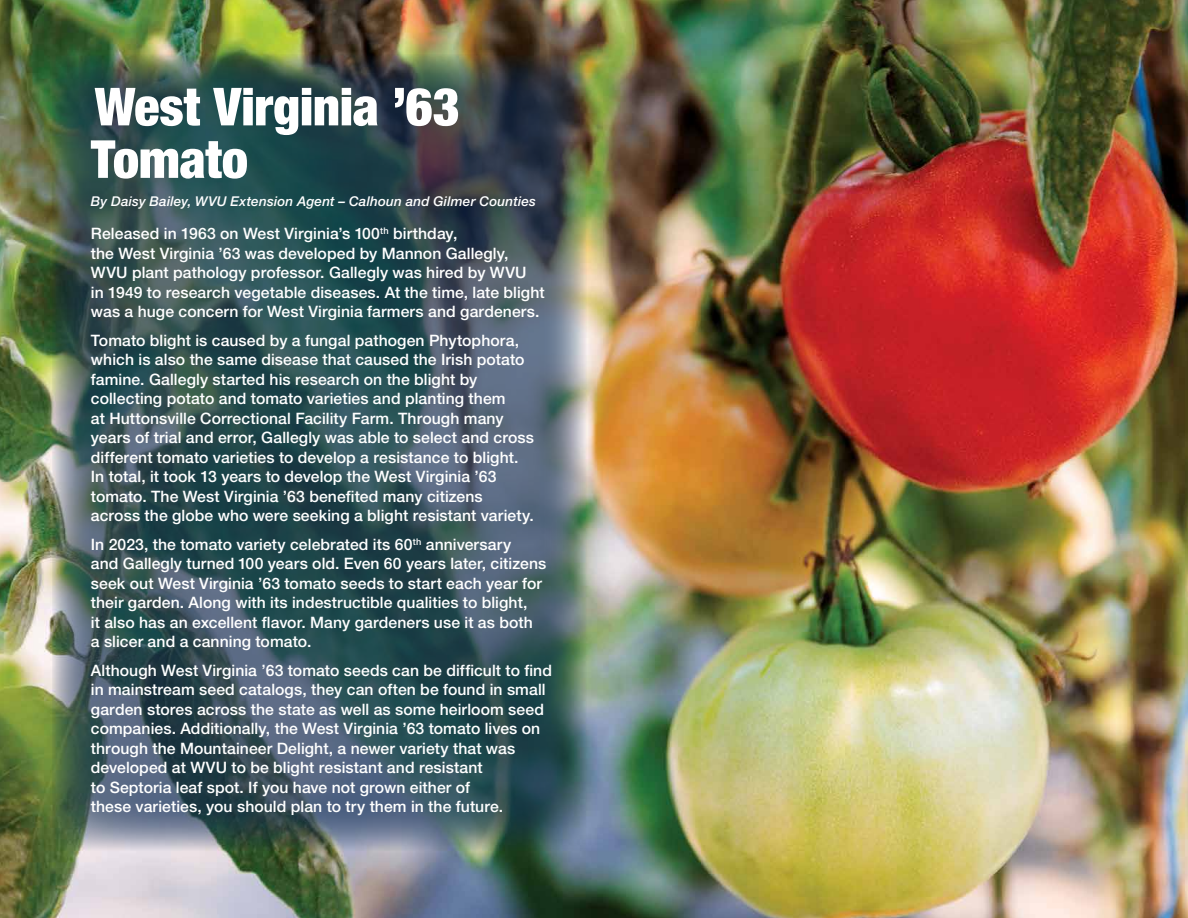
<style>
.page{position:relative;width:1188px;height:918px;background:#fff}
.page>*{position:absolute;margin:0;border:0;box-sizing:border-box;transform-origin:0 0}
.Heading_2_-_ARTICLE_TITLE{font:900 condensed 52.5px/52.5px "Helvetica Neue LT Std";letter-spacing:-.005em;color:#fff}
.ARTICLE_TEXT{font:500 15.75px/19.5px "Helvetica Neue LT Std";letter-spacing:.005em;color:#fff}
.ARTICLE_AUTHOR{font:italic 500 13.5px "Helvetica Neue LT Std";letter-spacing:.015em;color:#fff}
</style>
<div class="page">
<img style="left:0;top:0;width:1188px;height:918px">
<img style="left:52px;top:54px;width:535px;height:796px">
<p class="Heading_2_-_ARTICLE_TITLE" style="left:91px;top:80px;width:370px">West Virginia ’63<br>Tomato</p>
<p class="ARTICLE_AUTHOR" style="left:91px;top:194px;width:447px">By Daisy Bailey, WVU Extension Agent – Calhoun and Gilmer Counties</p>
<p class="ARTICLE_TEXT" style="left:91px;top:224px;width:455px">Released in 1963 on West Virginia’s 100<sup>th</sup> birthday,<br>the West Virginia ’63 was developed by Mannon Gallegly, WVU plant pathology professor. Gallegly was hired by WVU<br>in 1949 to research vegetable diseases. At the time, late blight was a huge concern for West Virginia farmers and gardeners.</p>
<p class="ARTICLE_TEXT" style="left:91px;top:330px;width:445px">Tomato blight is caused by a fungal pathogen Phytophora, which is also the same disease that caused the Irish potato famine. Gallegly started his research on the blight by collecting potato and tomato varieties and planting them<br>at Huttonsville Correctional Facility Farm. Through many years of trial and error, Gallegly was able to select and cross different tomato varieties to develop a resistance to blight.<br>In total, it took 13 years to develop the West Virginia ’63 tomato. The West Virginia ’63 benefited many citizens across the globe who were seeking a blight resistant variety.</p>
<p class="ARTICLE_TEXT" style="left:91px;top:534px;width:457px">In 2023, the tomato variety celebrated its 60<sup>th</sup> anniversary<br>and Gallegly turned 100 years old. Even 60 years later, citizens seek out West Virginia ’63 tomato seeds to start each year for their garden. Along with its indestructible qualities to blight,<br>it also has an excellent flavor. Many gardeners use it as both<br>a slicer and a canning tomato.</p>
<p class="ARTICLE_TEXT" style="left:91px;top:660px;width:463px">Although West Virginia ’63 tomato seeds can be difficult to find in mainstream seed catalogs, they can often be found in small garden stores across the state as well as some heirloom seed companies. Additionally, the West Virginia ’63 tomato lives on through the Mountaineer Delight, a newer variety that was developed at WVU to be blight resistant and resistant<br>to Septoria leaf spot. If you have not grown either of<br>these varieties, you should plan to try them in the future.</p>
</div>
